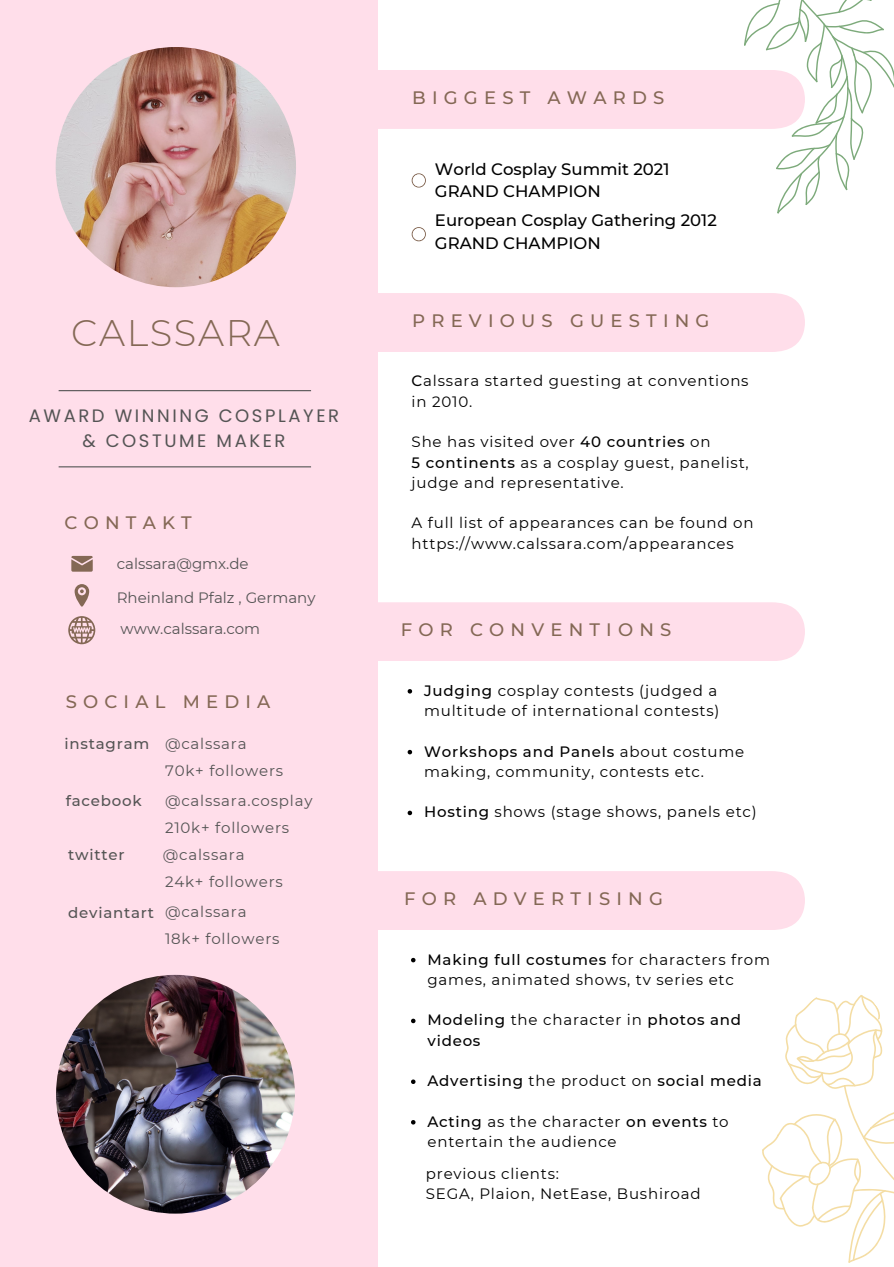
<style>
.page{position:relative;width:894px;height:1267px;background:#fff}
.page>*{position:absolute;margin:0;border:0;box-sizing:border-box;transform-origin:0 0}
.t1{font:300 36.9px "Montserrat";letter-spacing:.045em;color:#846855}
.t2{font:500 18px "Montserrat";letter-spacing:.345em;color:#846855}
.t3{font:18px/24.8px "Poppins";letter-spacing:.145em;color:#545454;text-align:center}
.t4{font:500 16.5px/22.5px "Montserrat";color:#000}
.t5{font:15px/20.2px "Montserrat";letter-spacing:.05em;color:#000}
.t6{font:15px/27.3px "Montserrat";letter-spacing:.05em;color:#545454}
.t7{font:500 15px/20.2px "Montserrat";letter-spacing:.05em;color:#000}
.t8{font:15px "Montserrat";color:#545454}
.t9{font:500 15px "Montserrat";letter-spacing:.05em;color:#545454}
.s1{font-weight:400}
.s2{font-weight:500}
</style>
<div class="page">
<div style="left:0;top:0;width:377px;height:1267px;background:#ffdeea"></div>
<img style="left:56px;top:47px;width:240px;height:240px;border-radius:50%">
<hr style="left:59px;top:390px;width:252px;height:1px;background:#545454">
<svg style="left:75px;top:584px;width:14px;height:22px"></svg>
<svg style="left:71px;top:556px;width:22px;height:16px"></svg>
<hr style="left:59px;top:466px;width:252px;height:1px;background:#545454">
<svg style="left:68px;top:616px;width:27px;height:28px"></svg>
<svg style="left:411px;top:227px;width:15px;height:14px"></svg>
<div style="left:412px;top:228px;width:12px;height:12px;background:#fff;border-radius:50%"></div>
<div style="left:377px;top:293px;width:427px;height:59px;background:#ffdeea"></div>
<div style="left:377px;top:602px;width:427px;height:59px;background:#ffdeea"></div>
<div style="left:377px;top:871px;width:427px;height:59px;background:#ffdeea"></div>
<svg style="left:762px;top:995px;width:131px;height:268px"></svg>
<svg style="left:377px;top:0;width:516px;height:214px"></svg>
<img style="left:56px;top:975px;width:239px;height:238px;border-radius:50%">
<svg style="left:407px;top:689px;width:5px;height:4px"></svg>
<svg style="left:407px;top:750px;width:5px;height:4px"></svg>
<svg style="left:407px;top:811px;width:5px;height:4px"></svg>
<svg style="left:411px;top:958px;width:4px;height:4px"></svg>
<svg style="left:411px;top:1018px;width:4px;height:5px"></svg>
<svg style="left:411px;top:1079px;width:4px;height:5px"></svg>
<svg style="left:411px;top:1120px;width:4px;height:4px"></svg>
<h1 class="t1" style="left:71px;top:311px;width:210px">CALSSARA</h1>
<p class="t3" style="left:29px;top:403px;width:312px">AWARD WINNING COSPLAYER &amp; COSTUME MAKER</p>
<p class="t2" style="left:65px;top:511px;width:129px">CONTAKT</p>
<p class="t8" style="left:117px;top:554px;width:133px">calssara@gmx.de</p>
<p class="t8" style="left:117px;top:588px;width:200px">Rheinland Pfalz , Germany</p>
<p class="t8" style="left:121px;top:620px;width:141px">www.calssara.com</p>
<p class="t2" style="left:66px;top:691px;width:206px">SOCIAL MEDIA</p>
<p class="t9" style="left:65px;top:734px;width:183px">instagram <span class="s1">@calssara</span></p>
<p class="t6" style="left:165px;top:757px;width:120px">70k+ followers</p>
<p class="t9" style="left:66px;top:791px;width:78px">facebook</p>
<p class="t6" style="left:165px;top:786px;width:149px">@calssara.cosplay</p>
<p class="t6" style="left:165px;top:814px;width:125px">210k+ followers</p>
<p class="t9" style="left:68px;top:845px;width:58px">twitter</p>
<p class="t6" style="left:163px;top:841px;width:121px">@calssara<br>24k+ followers</p>
<p class="t6" style="left:165px;top:899px;width:116px;line-height:26.1px;text-indent:-97px"><span class="s2">deviantart</span> @calssara<br>18k+ followers</p>
<p class="t2" style="left:412px;top:87px;width:253px">BIGGEST AWARDS</p>
<p class="t4" style="left:435px;top:158px;width:236px">World Cosplay Summit 2021<br>GRAND CHAMPION</p>
<p class="t4" style="left:435px;top:209px;width:283px">European Cosplay Gathering 2012<br>GRAND CHAMPION</p>
<p class="t2" style="left:412px;top:310px;width:299px">PREVIOUS GUESTING</p>
<p class="t5" style="left:411px;top:371px;width:338px"><span class="s2">C</span>alssara started guesting at conventions in 2010.</p>
<p class="t5" style="left:411px;top:432px;width:338px">She has visited over <span class="s2">40 countries</span> on<br><span class="s2">5 continents</span> as a cosplay guest, panelist, judge and representative.</p>
<p class="t5" style="left:411px;top:513px;width:343px">A full list of appearances can be found on https://www.calssara.com/appearances</p>
<p class="t2" style="left:400px;top:619px;width:272px">FOR CONVENTIONS</p>
<p class="t5" style="left:424px;top:680px;width:297px"><span class="s2">Judging</span> cosplay contests (judged a multitude of international contests)</p>
<p class="t5" style="left:424px;top:741px;width:321px"><span class="s2">Workshops and Panels</span> about costume making, community, contests etc.</p>
<p class="t5" style="left:424px;top:802px;width:334px"><span class="s2">Hosting</span> shows (stage shows, panels etc)</p>
<p class="t2" style="left:404px;top:888px;width:260px">FOR ADVERTISING</p>
<p class="t5" style="left:427px;top:949px;width:344px"><span class="s2">Making full costumes</span> for characters from games, animated shows, tv series etc</p>
<p class="t7" style="left:427px;top:1010px;width:315px">Modeling <span class="s1">the character in</span> photos and videos</p>
<p class="t7" style="left:427px;top:1071px;width:335px">Advertising <span class="s1">the product on</span> social media</p>
<p class="t5" style="left:427px;top:1111px;width:302px"><span class="s2">Acting</span> as the character <span class="s2">on events</span> to entertain the audience</p>
<p class="t5" style="left:426px;top:1163px;width:276px">previous clients:<br>SEGA, Plaion, NetEase, Bushiroad</p>
</div>
